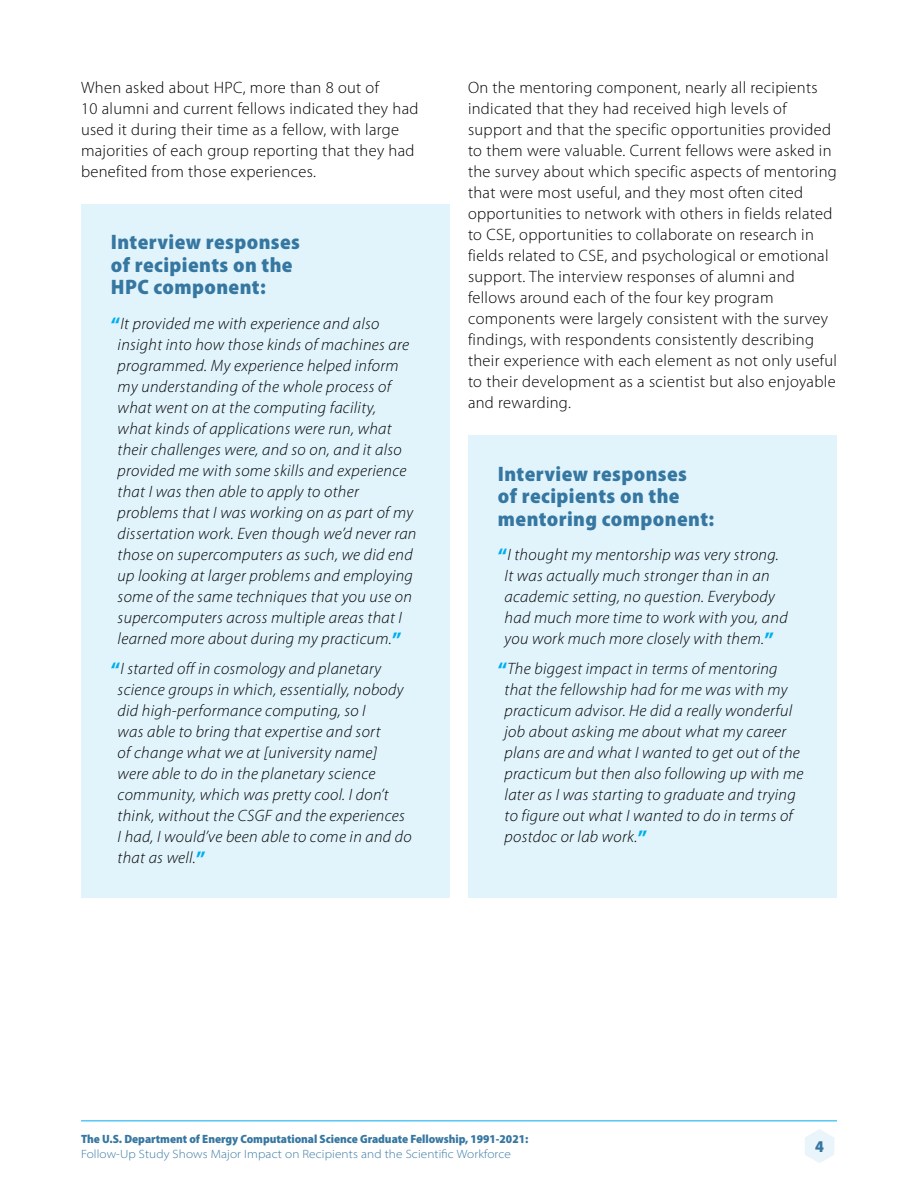
<style>
.page{position:relative;width:918px;height:1188px;background:#fff}
.page>*{position:absolute;margin:0;border:0;box-sizing:border-box;transform-origin:0 0}
.Callout_Head{font:900 semi-condensed 21px/22.5px "Myriad Pro";letter-spacing:.02em;color:#3677a1}
.t1{font:italic 300 16.5px/21px "Myriad Pro";letter-spacing:.02em;color:#000}
.Body{font:300 16.5px/21px "Myriad Pro";letter-spacing:.02em;color:#000}
.t2{font:900 semi-condensed 16.5px "Myriad Pro";color:#3677a1}
.t3{font:900 semi-condensed 12px "Myriad Pro";letter-spacing:-.005em;color:#3677a1}
.t4{font:300 semi-expanded 12px "Myriad Pro";letter-spacing:.01em;color:#3677a1}
.s1{font-weight:700;font-style:normal;font-size:21px;color:#00aeef}
</style>
<div class="page">
<svg style="left:805px;top:1129px;width:29px;height:34px"></svg>
<hr style="left:81px;top:1120px;width:756px;height:1px;background:#00aeef">
<div style="left:81px;top:204px;width:369px;height:693px;background:#e1f4fc"></div>
<div style="left:468px;top:435px;width:369px;height:462px;background:#e1f4fc"></div>
<p class="Body" style="left:81px;top:77px;width:339px">When asked about HPC, more than 8 out of<br>10 alumni and current fellows indicated they had used it during their time as a fellow, with large majorities of each group reporting that they had benefited from those experiences.</p>
<p class="Callout_Head" style="left:111px;top:230px;width:191px">Interview responses of recipients on the<br>HPC component:</p>
<p class="t1" style="left:118px;top:313px;width:300px;text-indent:-7px"><span class="s1">“</span>It provided me with experience and also insight into how those kinds of machines are programmed. My experience helped inform my understanding of the whole process of what went on at the computing facility,<br>what kinds of applications were run, what their challenges were, and so on, and it also provided me with some skills and experience that I was then able to apply to other problems that I was working on as part of my dissertation work. Even though we’d never ran those on supercomputers as such, we did end up looking at larger problems and employing some of the same techniques that you use on supercomputers across multiple areas that I learned more about during my practicum.<span class="s1">”</span></p>
<p class="t1" style="left:118px;top:658px;width:296px;text-indent:-7px"><span class="s1">“</span>I started off in cosmology and planetary science groups in which, essentially, nobody did high-performance computing, so I<br>was able to bring that expertise and sort<br>of change what we at [university name] were able to do in the planetary science community, which was pretty cool. I don’t think, without the CSGF and the experiences I had, I would’ve been able to come in and do that as well.<span class="s1">”</span></p>
<p class="Body" style="left:468px;top:77px;width:370px">On the mentoring component, nearly all recipients indicated that they had received high levels of support and that the specific opportunities provided to them were valuable. Current fellows were asked in the survey about which specific aspects of mentoring that were most useful, and they most often cited opportunities to network with others in fields related to CSE, opportunities to collaborate on research in fields related to CSE, and psychological or emotional support. The interview responses of alumni and fellows around each of the four key program components were largely consistent with the survey findings, with respondents consistently describing their experience with each element as not only useful to their development as a scientist but also enjoyable and rewarding.</p>
<p class="Callout_Head" style="left:498px;top:461px;width:218px">Interview responses<br>of recipients on the mentoring component:</p>
<p class="t1" style="left:505px;top:544px;width:285px;text-indent:-7px"><span class="s1">“</span>I thought my mentorship was very strong.<br>It was actually much stronger than in an academic setting, no question. Everybody had much more time to work with you, and you work much more closely with them.<span class="s1">”</span></p>
<p class="t1" style="left:505px;top:658px;width:300px;text-indent:-7px"><span class="s1">“</span>The biggest impact in terms of mentoring that the fellowship had for me was with my practicum advisor. He did a really wonderful job about asking me about what my career plans are and what I wanted to get out of the practicum but then also following up with me later as I was starting to graduate and trying to figure out what I wanted to do in terms of postdoc or lab work.<span class="s1">”</span></p>
<p class="t3" style="left:81px;top:1131px;width:449px">The U.S. Department of Energy Computational Science Graduate Fellowship, 1991-2021:</p>
<p class="t4" style="left:81px;top:1147px;width:431px">Follow-Up Study Shows Major Impact on Recipients and the Scientific Workforce</p>
<p class="t2" style="left:815px;top:1136px;width:10px">4</p>
</div>
